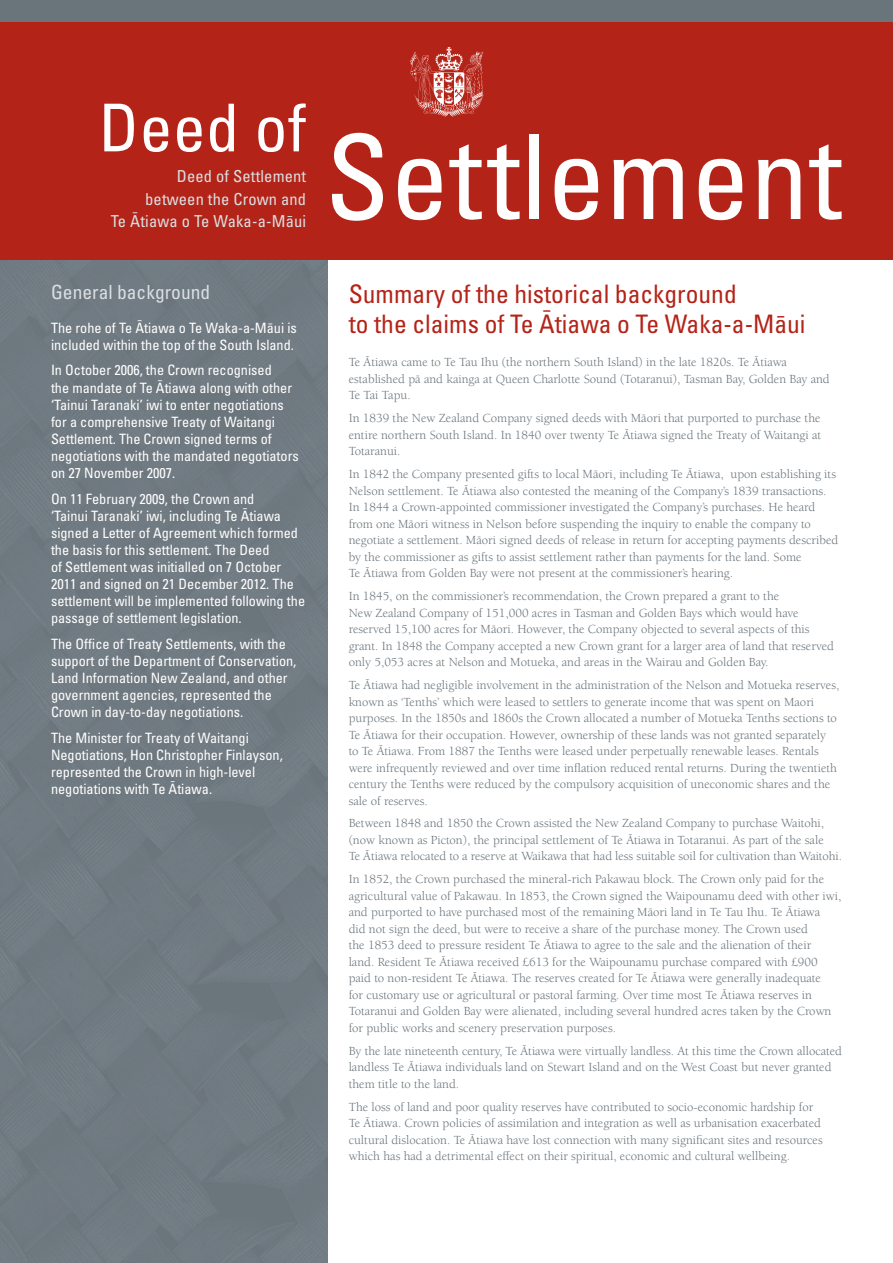
<style>
.page{position:relative;width:893px;height:1263px;background:#fff}
.page>*{position:absolute;margin:0;border:0;box-sizing:border-box;transform-origin:0 0}
.t1{font:condensed 117px "Univers LT Std";letter-spacing:.005em;color:#fff}
.t2{font:condensed 66px "Univers LT Std";letter-spacing:.005em;color:#fff}
.t3{font:condensed 25.5px/30px "Univers LT Std";color:#b42317}
.t4{font:condensed 19.5px "Univers LT Std";color:#dadfe3}
.t5{font:condensed 16.5px/22.5px "Univers LT Std";letter-spacing:.01em;color:#dadfe3;text-align:right}
.t6{font:condensed 14.25px/17.1px "Univers LT Std";color:#fff}
.t7{font:12.75px/16.5px "Berkeley Pro";color:#6a747b}
</style>
<div class="page">
<div style="left:0;top:259px;width:328px;height:1004px;background:#717a82"></div>
<div style="left:0;top:0;width:893px;height:259px;background:#b42317"></div>
<div style="left:0;top:0;width:893px;height:21px;background:#6a747b"></div>
<svg style="left:410px;top:47px;width:74px;height:70px"></svg>
<h2 class="t2" style="left:99px;top:86px;width:209px">Deed of</h2>
<p class="t5" style="left:111px;top:165px;width:197px">Deed of Settlement<br>between the Crown and<br>Te Ātiawa o Te Waka‑a‑Māui</p>
<h3 class="t4" style="left:51px;top:279px;width:161px">General background</h3>
<p class="t6" style="left:51px;top:319px;width:247px">The rohe of Te Ātiawa o Te Waka‑a‑Māui is included within the top of the South Island.</p>
<p class="t6" style="left:51px;top:362px;width:249px">In October 2006, the Crown recognised<br>the mandate of Te Ātiawa along with other ‘Tainui Taranaki’ iwi to enter negotiations for a comprehensive Treaty of Waitangi Settlement. The Crown signed terms of negotiations with the mandated negotiators on 27 November 2007.</p>
<p class="t6" style="left:51px;top:490px;width:256px">On 11 February 2009, the Crown and<br>‘Tainui Taranaki’ iwi, including Te Ātiawa signed a Letter of Agreement which formed the basis for this settlement. The Deed<br>of Settlement was initialled on 7 October 2011 and signed on 21 December 2012. The settlement will be implemented following the passage of settlement legislation.</p>
<p class="t6" style="left:51px;top:635px;width:247px">The Office of Treaty Settlements, with the support of the Department of Conservation, Land Information New Zealand, and other government agencies, represented the Crown in day‑to‑day negotiations.</p>
<p class="t6" style="left:51px;top:729px;width:233px">The Minister for Treaty of Waitangi Negotiations, Hon Christopher Finlayson, represented the Crown in high‑level negotiations with Te Ātiawa.</p>
<h1 class="t1" style="left:325px;top:103px;width:519px">Settlement</h1>
<h3 class="t3" style="left:349px;top:279px;width:458px">Summary of the historical background<br>to the claims of Te Ātiawa o Te Waka‑a‑Māui</h3>
<p class="t7" style="left:349px;top:354px;width:483px">Te Ātiawa came to Te Tau Ihu (the northern South Island) in the late 1820s. Te Ātiawa established pā and kainga at Queen Charlotte Sound (Totaranui), Tasman Bay, Golden Bay and<br>Te Tai Tapu.</p>
<p class="t7" style="left:349px;top:410px;width:474px;text-align:justify">In 1839 the New Zealand Company signed deeds with Māori that purported to purchase the entire northern South Island. In 1840 over twenty Te Ātiawa signed the Treaty of Waitangi at Totaranui.</p>
<p class="t7" style="left:349px;top:466px;width:491px">In 1842 the Company presented gifts to local Māori, including Te Ātiawa, upon establishing its Nelson settlement. Te Ātiawa also contested the meaning of the Company’s 1839 transactions.<br>In 1844 a Crown‑appointed commissioner investigated the Company’s purchases. He heard from one Māori witness in Nelson before suspending the inquiry to enable the company to negotiate a settlement. Māori signed deeds of release in return for accepting payments described by the commissioner as gifts to assist settlement rather than payments for the land. Some<br>Te Ātiawa from Golden Bay were not present at the commissioner’s hearing.</p>
<p class="t7" style="left:349px;top:588px;width:487px">In 1845, on the commissioner’s recommendation, the Crown prepared a grant to the<br>New Zealand Company of 151,000 acres in Tasman and Golden Bays which would have reserved 15,100 acres for Māori. However, the Company objected to several aspects of this grant. In 1848 the Company accepted a new Crown grant for a larger area of land that reserved only 5,053 acres at Nelson and Motueka, and areas in the Wairau and Golden Bay.</p>
<p class="t7" style="left:349px;top:677px;width:492px">Te Ātiawa had negligible involvement in the administration of the Nelson and Motueka reserves, known as ‘Tenths’ which were leased to settlers to generate income that was spent on Maori purposes. In the 1850s and 1860s the Crown allocated a number of Motueka Tenths sections to Te Ātiawa for their occupation. However, ownership of these lands was not granted separately<br>to Te Ātiawa. From 1887 the Tenths were leased under perpetually renewable leases. Rentals were infrequently reviewed and over time inflation reduced rental returns. During the twentieth century the Tenths were reduced by the compulsory acquisition of uneconomic shares and the sale of reserves.</p>
<p class="t7" style="left:349px;top:815px;width:495px">Between 1848 and 1850 the Crown assisted the New Zealand Company to purchase Waitohi, (now known as Picton), the principal settlement of Te Ātiawa in Totaranui. As part of the sale<br>Te Ātiawa relocated to a reserve at Waikawa that had less suitable soil for cultivation than Waitohi.</p>
<p class="t7" style="left:349px;top:871px;width:494px">In 1852, the Crown purchased the mineral-rich Pakawau block. The Crown only paid for the agricultural value of Pakawau. In 1853, the Crown signed the Waipounamu deed with other iwi, and purported to have purchased most of the remaining Māori land in Te Tau Ihu. Te Ātiawa<br>did not sign the deed, but were to receive a share of the purchase money. The Crown used<br>the 1853 deed to pressure resident Te Ātiawa to agree to the sale and the alienation of their<br>land. Resident Te Ātiawa received £613 for the Waipounamu purchase compared with £900 paid to non‑resident Te Ātiawa. The reserves created for Te Ātiawa were generally inadequate<br>for customary use or agricultural or pastoral farming. Over time most Te Ātiawa reserves in Totaranui and Golden Bay were alienated, including several hundred acres taken by the Crown for public works and scenery preservation purposes.</p>
<p class="t7" style="left:349px;top:1042px;width:495px">By the late nineteenth century, Te Ātiawa were virtually landless. At this time the Crown allocated landless Te Ātiawa individuals land on Stewart Island and on the West Coast but never granted them title to the land.</p>
<p class="t7" style="left:349px;top:1098px;width:475px">The loss of land and poor quality reserves have contributed to socio‑economic hardship for Te Ātiawa. Crown policies of assimilation and integration as well as urbanisation exacerbated cultural dislocation. Te Ātiawa have lost connection with many significant sites and resources which has had a detrimental effect on their spiritual, economic and cultural wellbeing.</p>
</div>
